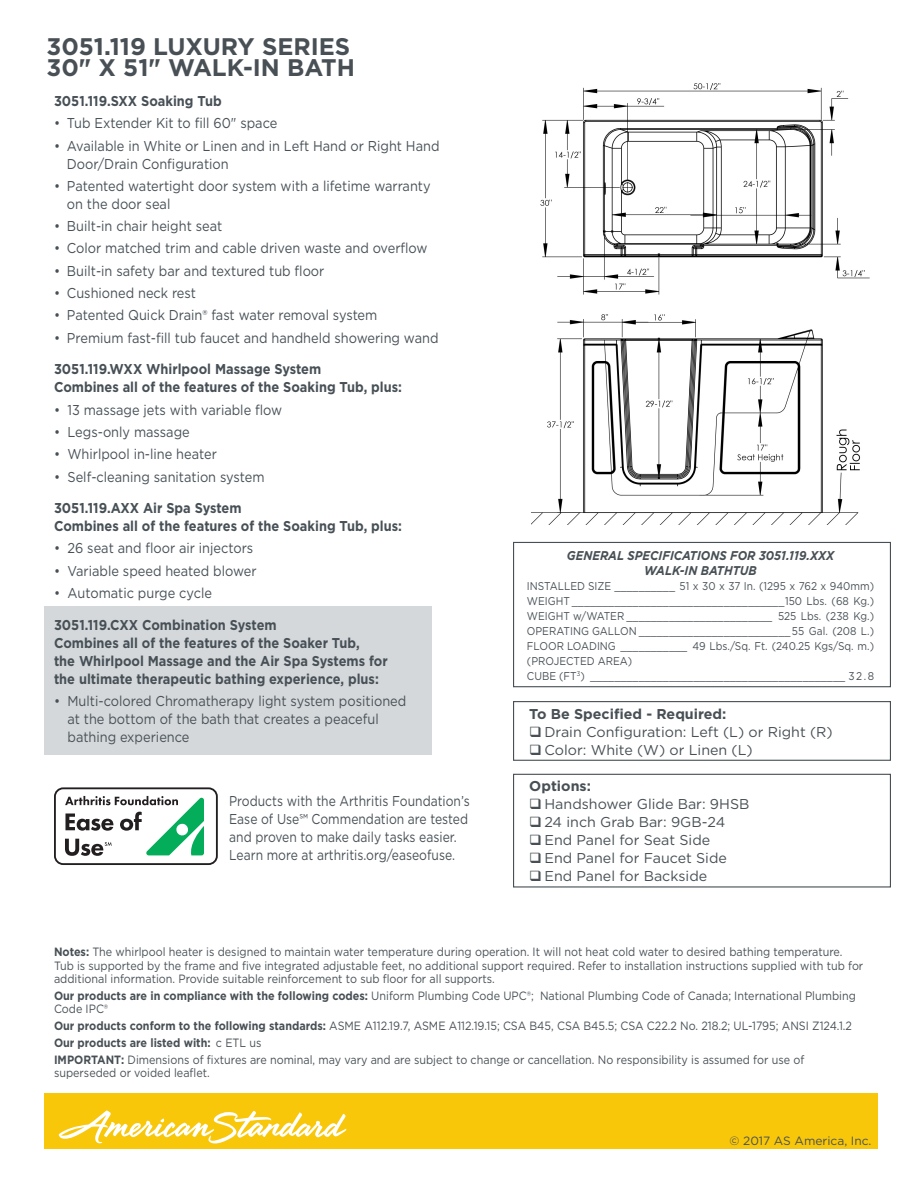
<style>
.page{position:relative;width:918px;height:1188px;background:#fff}
.page>*{position:absolute;margin:0;border:0;box-sizing:border-box;transform-origin:0 0}
.Paragraph_Style_2{font:700 24px/21px "Gotham";color:#485055}
.t1{font:14.25px/18px "Gotham";color:#475056;scale:.9 1}
.t2{font:700 14.25px/18px "Gotham";color:#475056;scale:.9 1}
.t3{font:14.25px "Gotham";color:#485055}
.t4{font:14.25px/18px "Gotham";color:#485055;scale:.85 1}
.t5{font:700 14.25px "Gotham";color:#485055}
.t6{font:italic 700 12.75px "Gotham";color:#485055;scale:.9 1}
.Paragraph_Style_2-2{font:12px/13.5px "Gotham";color:#485055;scale:.9 1}
.t7{font:700 12px "Gotham";color:#485055;scale:.9 1}
.Paragraph_Style_2-3{font:12px "Gotham";color:#485055}
.t8{font:11.25px "Gotham";color:#485055;scale:.9 1}
.s1{font-weight:700}
.s2{font-weight:400}
</style>
<div class="page">
<div style="left:44px;top:607px;width:388px;height:148px;background:#d4d8db"></div>
<div style="left:513px;top:542px;width:378px;height:145px;border:1px solid #485055"></div>
<div style="left:513px;top:701px;width:378px;height:60px;border:1px solid #485055"></div>
<div style="left:513px;top:774px;width:378px;height:114px;border:1px solid #485055"></div>
<div style="left:54px;top:787px;width:164px;height:78px;border:2px solid #231f20;border-radius:8px"></div>
<svg style="left:65px;top:796px;width:139px;height:60px"></svg>
<img style="left:531px;top:83px;width:339px;height:442px">
<div style="left:44px;top:1094px;width:834px;height:55px;background:#f9c709"></div>
<svg style="left:58px;top:1110px;width:288px;height:34px"></svg>
<p class="Paragraph_Style_2" style="left:46px;top:36px;width:310px">3051.119 LUXURY SERIES<br>30" X 51" WALK-IN BATH</p>
<p class="t2" style="left:54px;top:92px;width:188px">3051.119.SXX Soaking Tub</p>
<p class="t1" style="left:54px;top:114px;width:250px">• Tub Extender Kit to fill 60" space</p>
<p class="t1" style="left:67px;top:136px;width:416px;text-indent:-13px">• Available in White or Linen and in Left Hand or Right Hand<br>Door/Drain Configuration</p>
<p class="t1" style="left:67px;top:177px;width:406px;text-indent:-13px">• Patented watertight door system with a lifetime warranty on the door seal</p>
<p class="t1" style="left:54px;top:217px;width:188px">• Built-in chair height seat</p>
<p class="t1" style="left:54px;top:239px;width:417px">• Color matched trim and cable driven waste and overflow</p>
<p class="t1" style="left:54px;top:261px;width:302px">• Built-in safety bar and textured tub floor</p>
<p class="t1" style="left:54px;top:284px;width:159px">• Cushioned neck rest</p>
<p class="t1" style="left:54px;top:306px;width:361px">• Patented Quick Drain® fast water removal system</p>
<p class="t1" style="left:54px;top:328px;width:429px">• Premium fast-fill tub faucet and handheld showering wand</p>
<p class="t2" style="left:54px;top:360px;width:299px">3051.119.WXX Whirlpool Massage System</p>
<p class="t2" style="left:54px;top:378px;width:388px">Combines all of the features of the Soaking Tub, plus:</p>
<p class="t1" style="left:54px;top:400px;width:255px">• 13 massage jets with variable flow</p>
<p class="t1" style="left:54px;top:423px;width:152px">• Legs-only massage</p>
<p class="t1" style="left:54px;top:445px;width:183px">• Whirlpool in-line heater</p>
<p class="t1" style="left:54px;top:467px;width:236px">• Self-cleaning sanitation system</p>
<p class="t2" style="left:54px;top:499px;width:388px">3051.119.AXX Air Spa System<br>Combines all of the features of the Soaking Tub, plus:</p>
<p class="t1" style="left:54px;top:539px;width:223px">• 26 seat and floor air injectors</p>
<p class="t1" style="left:54px;top:561px;width:227px">• Variable speed heated blower</p>
<p class="t1" style="left:54px;top:584px;width:177px">• Automatic purge cycle</p>
<p class="t2" style="left:54px;top:615px;width:372px">3051.119.CXX Combination System<br>Combines all of the features of the Soaker Tub,<br>the Whirlpool Massage and the Air Spa Systems for the ultimate therapeutic bathing experience, plus:</p>
<p class="t1" style="left:68px;top:691px;width:378px;text-indent:-14px">• Multi-colored Chromatherapy light system positioned at the bottom of the bath that creates a peaceful bathing experience</p>
<p class="t4" style="left:229px;top:791px;width:284px">Products with the Arthritis Foundation’s Ease of Use℠ Commendation are tested and proven to make daily tasks easier.<br>Learn more at arthritis.org/easeofuse.</p>
<p class="t6" style="left:567px;top:547px;width:298px">GENERAL SPECIFICATIONS FOR 3051.119.XXX</p>
<p class="t6" style="left:644px;top:562px;width:126px">WALK-IN BATHTUB</p>
<p class="t8" style="left:527px;top:579px;width:387px">INSTALLED SIZE __________ 51 x 30 x 37 In. (1295 x 762 x 940mm)</p>
<p class="t8" style="left:527px;top:594px;width:387px">WEIGHT ___________________________________150 Lbs. (68 Kg.)</p>
<p class="t8" style="left:527px;top:609px;width:387px">WEIGHT w/WATER ________________________ 525 Lbs. (238 Kg.)</p>
<p class="t8" style="left:527px;top:624px;width:387px">OPERATING GALLON _________________________55 Gal. (208 L.)</p>
<p class="t8" style="left:527px;top:639px;width:387px">FLOOR LOADING ___________ 49 Lbs./Sq. Ft. (240.25 Kgs/Sq. m.)</p>
<p class="t8" style="left:527px;top:654px;width:119px">(PROJECTED AREA)</p>
<p class="t8" style="left:527px;top:669px;width:387px">CUBE (FT<sup>3</sup>) __________________________________________ 32.8</p>
<p class="t5" style="left:529px;top:704px;width:199px">To Be Specified - Required:</p>
<p class="t3" style="left:544px;top:722px;width:290px">Drain Configuration: Left (L) or Right (R)</p>
<p class="t3" style="left:544px;top:740px;width:210px">Color: White (W) or Linen (L)</p>
<p class="t5" style="left:529px;top:777px;width:63px">Options:</p>
<p class="t3" style="left:544px;top:795px;width:206px">Handshower Glide Bar: 9HSB</p>
<p class="t3" style="left:544px;top:813px;width:182px">24 inch Grab Bar: 9GB-24</p>
<p class="t3" style="left:544px;top:831px;width:167px">End Panel for Seat Side</p>
<p class="t3" style="left:544px;top:849px;width:184px">End Panel for Faucet Side</p>
<p class="t3" style="left:544px;top:867px;width:164px">End Panel for Backside</p>
<p class="Paragraph_Style_2-2" style="left:54px;top:945px;width:901px"><span class="s1">Notes:</span> The whirlpool heater is designed to maintain water temperature during operation. It will not heat cold water to desired bathing temperature.<br>Tub is supported by the frame and five integrated adjustable feet, no additional support required. Refer to installation instructions supplied with tub for additional information. Provide suitable reinforcement to sub floor for all supports.</p>
<p class="Paragraph_Style_2-2" style="left:54px;top:989px;width:893px"><span class="s1">Our products are in compliance with the following codes:</span> Uniform Plumbing Code UPC®; National Plumbing Code of Canada; International Plumbing<br>Code IPC®</p>
<p class="Paragraph_Style_2-2" style="left:54px;top:1019px;width:888px"><span class="s1">Our products conform to the following standards:</span> ASME A112.19.7, ASME A112.19.15; CSA B45, CSA B45.5; CSA C22.2 No. 218.2; UL-1795; ANSI Z124.1.2</p>
<p class="t7" style="left:54px;top:1035px;width:232px">Our products are listed with: <span class="s2">c ETL us</span></p>
<p class="Paragraph_Style_2-2" style="left:54px;top:1052px;width:835px"><span class="s1">IMPORTANT:</span> Dimensions of fixtures are nominal, may vary and are subject to change or cancellation. No responsibility is assumed for use of superseded or voided leaflet.</p>
<p class="Paragraph_Style_2-3" style="left:730px;top:1133px;width:143px">© 2017 AS America, Inc.</p>
</div>
